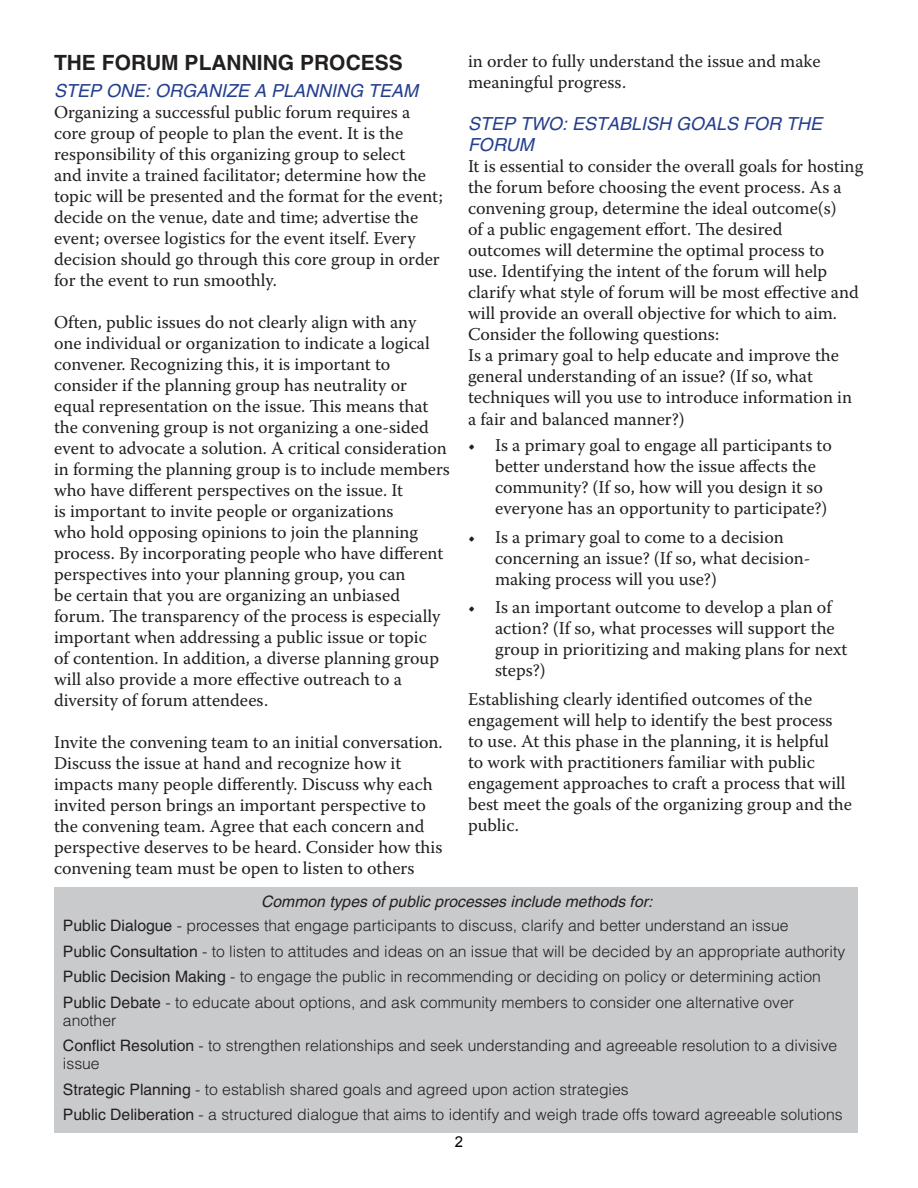
<style>
.page{position:relative;width:918px;height:1188px;background:#fff}
.page>*{position:absolute;margin:0;border:0;box-sizing:border-box;transform-origin:0 0}
.Sub_Title{font:700 21px "Helvetica";color:#231f20}
.Body{font:18px/21px "Warnock Pro";color:#231f20}
.Sub_Title-2{font:italic 18px/21px "Helvetica";color:#253f8e}
.Body-2{font:300 15.75px/18px "Helvetica";color:#231f20}
.Body-3{font:italic 15.75px "Helvetica";color:#231f20}
.t1{font:15px "Arial";color:#000}
.s1{font-weight:400}
</style>
<div class="page">
<div style="left:54px;top:887px;width:804px;height:245px;background:#c9cacc"></div>
<p class="Sub_Title" style="left:54px;top:50px;width:350px">THE FORUM PLANNING PROCESS</p>
<p class="Sub_Title-2" style="left:54px;top:80px;width:366px">STEP ONE: ORGANIZE A PLANNING TEAM</p>
<p class="Body" style="left:54px;top:102px;width:390px">Organizing a successful public forum requires a core group of people to plan the event. It is the responsibility of this organizing group to select<br>and invite a trained facilitator; determine how the topic will be presented and the format for the event; decide on the venue, date and time; advertise the event; oversee logistics for the event itself. Every decision should go through this core group in order for the event to run smoothly.</p>
<p class="Body" style="left:54px;top:312px;width:397px">Often, public issues do not clearly align with any<br>one individual or organization to indicate a logical convener. Recognizing this, it is important to consider if the planning group has neutrality or equal representation on the issue. This means that the convening group is not organizing a one-sided event to advocate a solution. A critical consideration in forming the planning group is to include members who have different perspectives on the issue. It<br>is important to invite people or organizations<br>who hold opposing opinions to join the planning process. By incorporating people who have different perspectives into your planning group, you can<br>be certain that you are organizing an unbiased forum. The transparency of the process is especially important when addressing a public issue or topic<br>of contention. In addition, a diverse planning group will also provide a more effective outreach to a diversity of forum attendees.</p>
<p class="Body" style="left:54px;top:732px;width:390px">Invite the convening team to an initial conversation.<br>Discuss the issue at hand and recognize how it impacts many people differently. Discuss why each invited person brings an important perspective to the convening team. Agree that each concern and perspective deserves to be heard. Consider how this convening team must be open to listen to others</p>
<p class="Body" style="left:468px;top:51px;width:354px">in order to fully understand the issue and make meaningful progress.</p>
<p class="Sub_Title-2" style="left:468px;top:114px;width:356px">STEP TWO: ESTABLISH GOALS FOR THE<br>FORUM</p>
<p class="Body" style="left:468px;top:156px;width:397px">It is essential to consider the overall goals for hosting the forum before choosing the event process. As a convening group, determine the ideal outcome(s)<br>of a public engagement effort. The desired<br>outcomes will determine the optimal process to<br>use. Identifying the intent of the forum will help clarify what style of forum will be most effective and will provide an overall objective for which to aim.<br>Consider the following questions:<br>Is a primary goal to help educate and improve the general understanding of an issue? (If so, what techniques will you use to introduce information in a fair and balanced manner?)</p>
<p class="Body" style="left:495px;top:435px;width:338px;text-indent:-27px">• Is a primary goal to engage all participants to better understand how the issue affects the community? (If so, how will you design it so everyone has an opportunity to participate?)</p>
<p class="Body" style="left:495px;top:526px;width:317px;text-indent:-27px">• Is a primary goal to come to a decision concerning an issue? (If so, what decision&shy;making process will you use?)</p>
<p class="Body" style="left:495px;top:597px;width:354px;text-indent:-27px">• Is an important outcome to develop a plan of action? (If so, what processes will support the group in prioritizing and making plans for next steps?)</p>
<p class="Body" style="left:468px;top:688px;width:386px">Establishing clearly identified outcomes of the engagement will help to identify the best process to use. At this phase in the planning, it is helpful<br>to work with practitioners familiar with public engagement approaches to craft a process that will best meet the goals of the organizing group and the public.</p>
<p class="Body-3" style="left:261px;top:893px;width:393px">Common types of public processes include methods for:</p>
<p class="Body-2" style="left:63px;top:917px;width:727px"><span class="s1">Public Dialogue</span> - processes that engage participants to discuss, clarify and better understand an issue</p>
<p class="Body-2" style="left:63px;top:942px;width:784px"><span class="s1">Public Consultation</span> - to listen to attitudes and ideas on an issue that will be decided by an appropriate authority</p>
<p class="Body-2" style="left:63px;top:968px;width:759px"><span class="s1">Public Decision Making</span> - to engage the public in recommending or deciding on policy or determining action</p>
<p class="Body-2" style="left:63px;top:993px;width:733px"><span class="s1">Public Debate</span> - to educate about options, and ask community members to consider one alternative over another</p>
<p class="Body-2" style="left:63px;top:1037px;width:776px"><span class="s1">Conflict Resolution</span> - to strengthen relationships and seek understanding and agreeable resolution to a divisive issue</p>
<p class="Body-2" style="left:63px;top:1080px;width:567px"><span class="s1">Strategic Planning</span> - to establish shared goals and agreed upon action strategies</p>
<p class="Body-2" style="left:63px;top:1106px;width:781px"><span class="s1">Public Deliberation</span> - a structured dialogue that aims to identify and weigh trade offs toward agreeable solutions</p>
<p class="t1" style="left:455px;top:1132px;width:10px">2</p>
</div>
